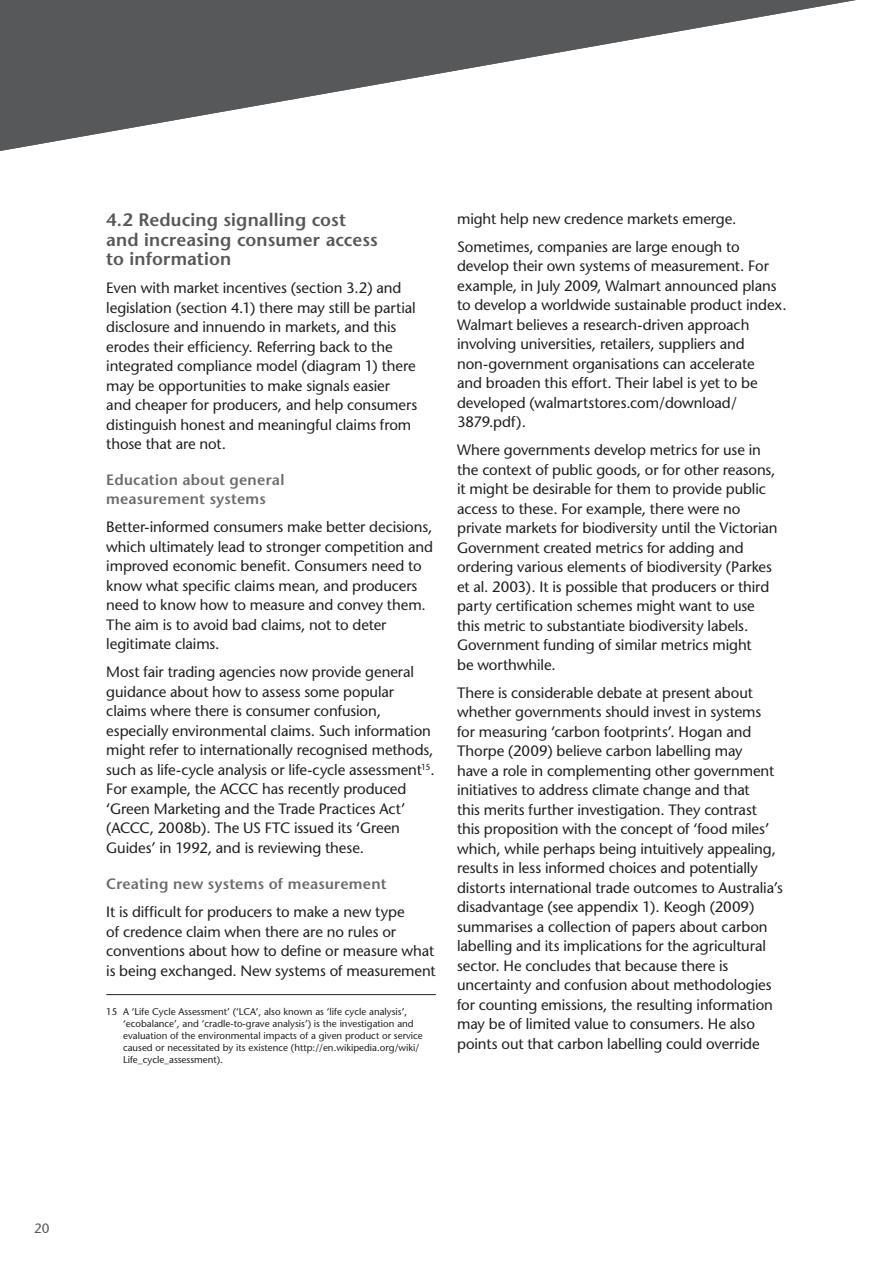
<style>
.page{position:relative;width:893px;height:1263px;background:#fff}
.page>*{position:absolute;margin:0;border:0;box-sizing:border-box;transform-origin:0 0}
.t1{font:600 18px/19.5px "Stone Sans";letter-spacing:.01em;color:#57585a}
.t2{font:15px/19.5px "Stone Sans";letter-spacing:-.005em;color:#231f20}
.t3{font:600 15px/19px "Stone Sans";letter-spacing:.015em;color:#6c6d70}
.t4{font:13.5px "Stone Sans";color:#57585a}
.t5{font:9.75px/12px "Stone Sans";color:#231f20}
</style>
<div class="page">
<svg style="left:0;top:0;width:856px;height:151px;fill:#57585a"></svg>
<hr style="left:106px;top:994px;width:330px;height:1px;background:#231f20">
<p class="t1" style="left:106px;top:210px;width:273px">4.2 Reducing signalling cost and increasing consumer access to information</p>
<p class="t2" style="left:106px;top:278px;width:312px">Even with market incentives (section 3.2) and legislation (section 4.1) there may still be partial disclosure and innuendo in markets, and this erodes their efficiency. Referring back to the integrated compliance model (diagram 1) there may be opportunities to make signals easier and cheaper for producers, and help consumers distinguish honest and meaningful claims from those that are not.</p>
<p class="t3" style="left:106px;top:470px;width:180px">Education about general measurement systems</p>
<p class="t2" style="left:106px;top:517px;width:328px">Better-informed consumers make better decisions, which ultimately lead to stronger competition and improved economic benefit. Consumers need to know what specific claims mean, and producers need to know how to measure and convey them.<br>The aim is to avoid bad claims, not to deter legitimate claims.</p>
<p class="t2" style="left:106px;top:662px;width:330px">Most fair trading agencies now provide general guidance about how to assess some popular claims where there is consumer confusion, especially environmental claims. Such information might refer to internationally recognised methods, such as life-cycle analysis or life-cycle assessment<sup>15</sup>.<br>For example, the ACCC has recently produced ‘Green Marketing and the Trade Practices Act’ (ACCC, 2008b). The US FTC issued its ‘Green Guides’ in 1992, and is reviewing these.</p>
<p class="t3" style="left:106px;top:874px;width:282px">Creating new systems of measurement</p>
<p class="t2" style="left:106px;top:902px;width:331px">It is difficult for producers to make a new type<br>of credence claim when there are no rules or conventions about how to define or measure what is being exchanged. New systems of measurement</p>
<p class="t5" style="left:123px;top:1006px;width:301px;text-indent:-17px">15 A ‘Life Cycle Assessment’ (‘LCA’, also known as ‘life cycle analysis’, ‘ecobalance’, and ‘cradle-to-grave analysis’) is the investigation and evaluation of the environmental impacts of a given product or service caused or necessitated by its existence (http://en.wikipedia.org/wiki/ Life_cycle_assessment).</p>
<p class="t2" style="left:457px;top:205px;width:284px;line-height:28px">might help new credence markets emerge.<br>Sometimes, companies are large enough to</p>
<p class="t2" style="left:457px;top:256px;width:331px">develop their own systems of measurement. For example, in July 2009, Walmart announced plans to develop a worldwide sustainable product index.<br>Walmart believes a research-driven approach involving universities, retailers, suppliers and non-government organisations can accelerate<br>and broaden this effort. Their label is yet to be developed (walmartstores.com/download/ 3879.pdf).</p>
<p class="t2" style="left:457px;top:440px;width:322px">Where governments develop metrics for use in the context of public goods, or for other reasons, it might be desirable for them to provide public access to these. For example, there were no private markets for biodiversity until the Victorian Government created metrics for adding and ordering various elements of biodiversity (Parkes et al. 2003). It is possible that producers or third party certification schemes might want to use this metric to substantiate biodiversity labels.<br>Government funding of similar metrics might<br>be worthwhile.</p>
<p class="t2" style="left:457px;top:683px;width:327px">There is considerable debate at present about whether governments should invest in systems for measuring ‘carbon footprints’. Hogan and Thorpe (2009) believe carbon labelling may<br>have a role in complementing other government initiatives to address climate change and that<br>this merits further investigation. They contrast this proposition with the concept of ‘food miles’ which, while perhaps being intuitively appealing, results in less informed choices and potentially distorts international trade outcomes to Australia’s disadvantage (see appendix 1). Keogh (2009) summarises a collection of papers about carbon labelling and its implications for the agricultural sector. He concludes that because there is uncertainty and confusion about methodologies for counting emissions, the resulting information may be of limited value to consumers. He also points out that carbon labelling could override</p>
<p class="t4" style="left:34px;top:1221px;width:17px">20</p>
</div>
